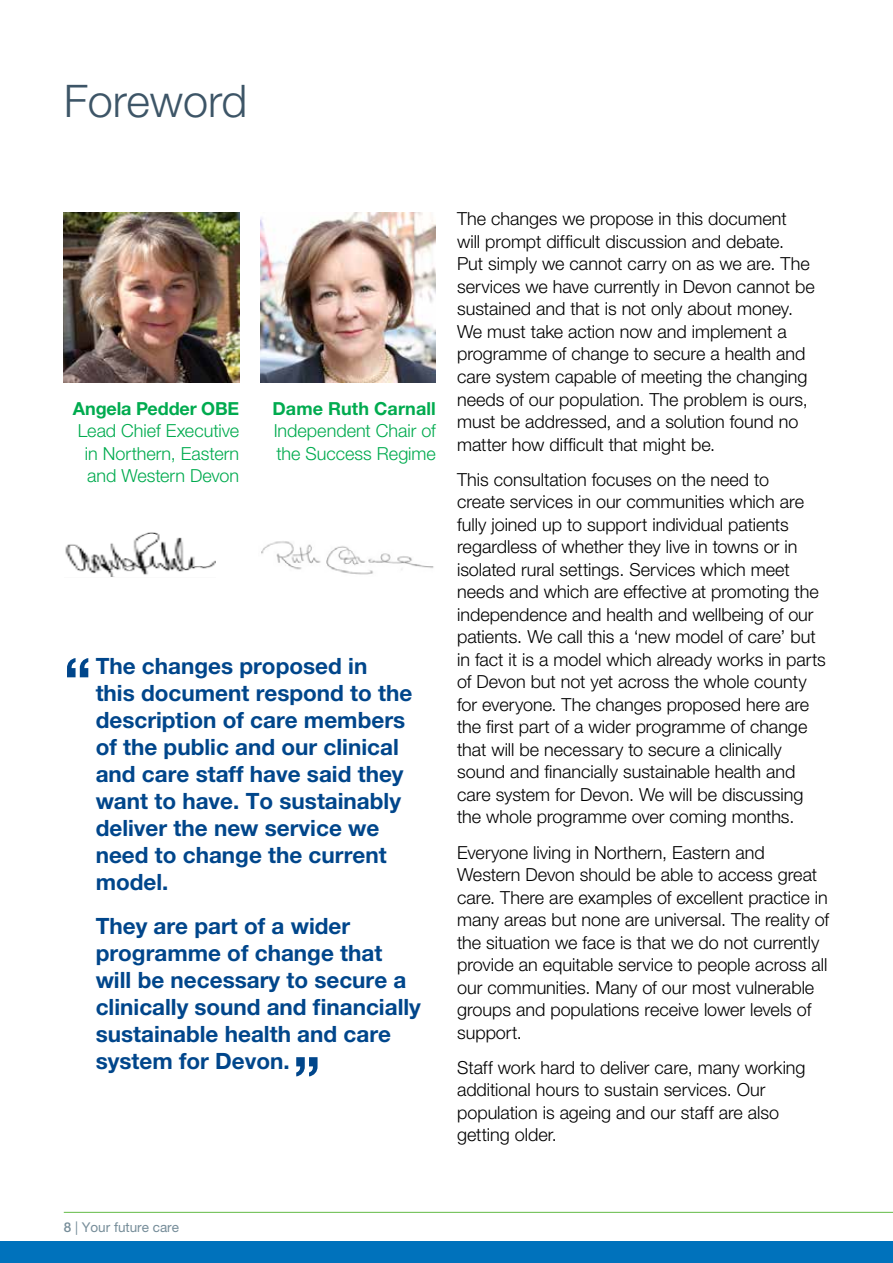
<style>
.page{position:relative;width:893px;height:1263px;background:#fff}
.page>*{position:absolute;margin:0;border:0;box-sizing:border-box;transform-origin:0 0}
.t1{font:700 60px "Helvetica Neue LT Pro";color:#00468b}
.t2{font:300 45px "Helvetica Neue LT Pro";color:#3d5567}
.t3{font:700 22.5px/27px "Helvetica Neue LT Pro";color:#00468b}
.t4{font:300 18px/22.5px "Helvetica Neue LT Pro";color:#000}
.t5{font:300 18px/22.5px "Helvetica Neue LT Pro";color:#00ab4f;text-align:center}
.t6{font:700 18px "Helvetica Neue LT Pro";color:#00ab4f}
.t7{font:13.5px "Helvetica Neue LT Pro";color:#768d99}
.s1{font-weight:500}
</style>
<div class="page">
<img style="left:65px;top:532px;width:151px;height:45px">
<img style="left:261px;top:541px;width:173px;height:34px">
<img style="left:64px;top:213px;width:175px;height:170px">
<img style="left:260px;top:213px;width:176px;height:170px">
<hr style="left:64px;top:1212px;width:829px;height:1px;background:#62bb46">
<div style="left:0;top:1242px;width:893px;height:21px;background:#0072bc"></div>
<h2 class="t2" style="left:64px;top:74px;width:185px">Foreword</h2>
<p class="t6" style="left:73px;top:397px;width:168px">Angela Pedder OBE</p>
<p class="t5" style="left:78px;top:419px;width:163px">Lead Chief Executive in Northern, Eastern and Western Devon</p>
<p class="t6" style="left:272px;top:397px;width:165px">Dame Ruth Carnall</p>
<p class="t5" style="left:274px;top:419px;width:164px;text-align:left">Independent Chair of the Success Regime</p>
<h1 class="t1" style="left:64px;top:642px;width:29px">“</h1>
<p class="t3" style="left:96px;top:652px;width:318px">The changes proposed in<br>this document respond to the description of care members of the public and our clinical and care staff have said they want to have. To sustainably deliver the new service we need to change the current model.</p>
<p class="t3" style="left:96px;top:912px;width:327px">They are part of a wider programme of change that will be necessary to secure a clinically sound and financially sustainable health and care system for Devon.</p>
<h1 class="t1" style="left:293px;top:1041px;width:29px">”</h1>
<p class="t4" style="left:457px;top:207px;width:359px">The changes we propose in this document<br>will prompt difficult discussion and debate.<br>Put simply we cannot carry on as we are. The services we have currently in Devon cannot be sustained and that is not only about money.<br>We must take action now and implement a programme of change to secure a health and care system capable of meeting the changing needs of our population. The problem is ours, must be addressed, and a solution found no matter how difficult that might be.</p>
<p class="t4" style="left:457px;top:468px;width:370px">This consultation focuses on the need to<br>create services in our communities which are fully joined up to support individual patients regardless of whether they live in towns or in isolated rural settings. Services which meet needs and which are effective at promoting the independence and health and wellbeing of our patients. We call this a ‘new model of care’ but in fact it is a model which already works in parts of Devon but not yet across the whole county for everyone. The changes proposed here are the first part of a wider programme of change that will be necessary to secure a clinically sound and financially sustainable health and care system for Devon. We will be discussing the whole programme over coming months.</p>
<p class="t4" style="left:457px;top:840px;width:374px">Everyone living in Northern, Eastern and Western Devon should be able to access great care. There are examples of excellent practice in many areas but none are universal. The reality of the situation we face is that we do not currently provide an equitable service to people across all our communities. Many of our most vulnerable groups and populations receive lower levels of support.</p>
<p class="t4" style="left:457px;top:1056px;width:350px">Staff work hard to deliver care, many working additional hours to sustain services. Our population is ageing and our staff are also getting older.</p>
<p class="t7" style="left:64px;top:1219px;width:117px"><span class="s1">8</span> | Your future care</p>
</div>
